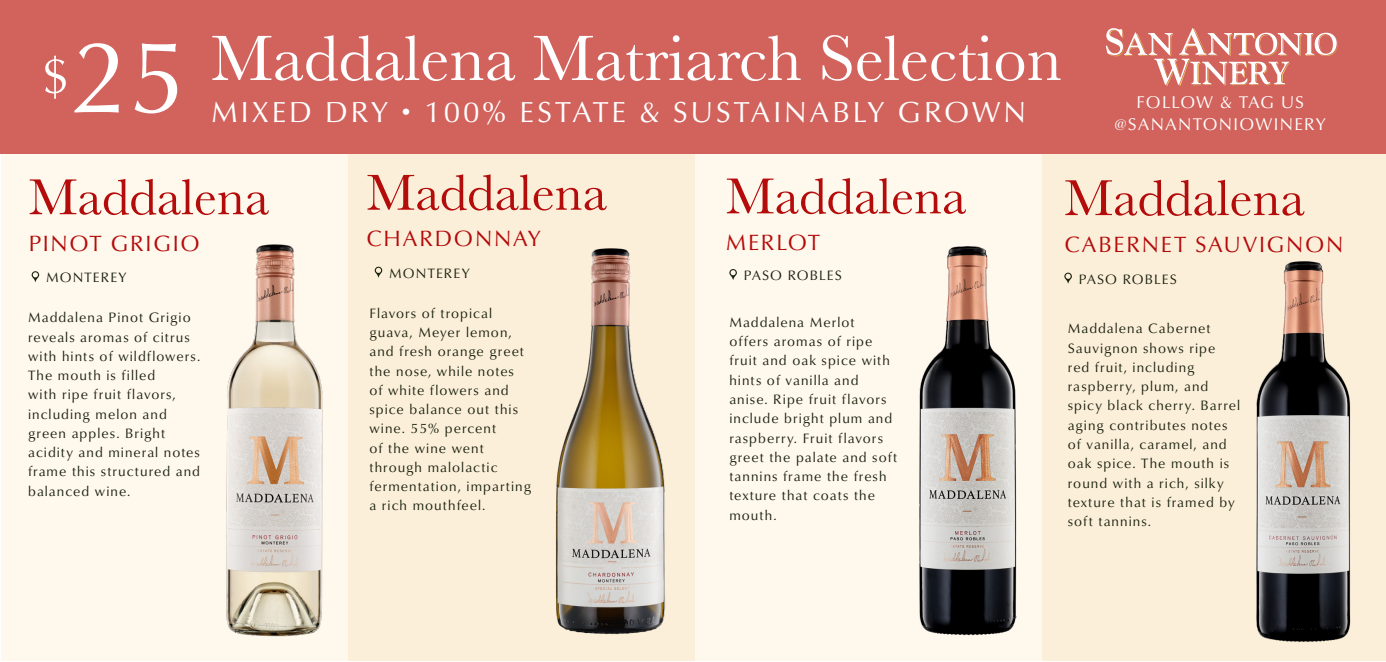
<style>
.page{position:relative;width:1386px;height:662px;background:#fff}
.page>*{position:absolute;margin:0;border:0;box-sizing:border-box;transform-origin:0 0}
.t1{font:105px "Classico URW";color:#fff}
.t2{font:66.5px "Baskerville";color:#fff}
.t3{font:52.5px "Baskerville";color:#b40b0b}
.t4{font:29.75px "Classico URW";letter-spacing:.1em;color:#fff}
.t5{font:22.75px "Classico URW";letter-spacing:.075em;color:#b40b0b}
.t6{font:17.5px "Classico URW";letter-spacing:.075em;color:#fff}
.t7{font:14px/19.2px "Classico URW";letter-spacing:.075em;color:#1a210d}
</style>
<div class="page">
<div style="left:1px;top:154px;width:347px;height:507px;background:#fff8ec"></div>
<div style="left:348px;top:154px;width:347px;height:507px;background:#fbefda"></div>
<div style="left:695px;top:154px;width:347px;height:507px;background:#fff8ec"></div>
<div style="left:1042px;top:154px;width:344px;height:507px;background:#fbefda"></div>
<div style="left:0;top:0;width:1386px;height:153px;background:#d1625c"></div>
<svg style="left:1106px;top:28px;width:232px;height:58px"></svg>
<svg style="left:375px;top:266px;width:7px;height:12px"></svg>
<svg style="left:32px;top:271px;width:7px;height:11px"></svg>
<img style="left:226px;top:244px;width:97px;height:393px">
<img style="left:555px;top:248px;width:111px;height:387px">
<svg style="left:729px;top:269px;width:8px;height:11px"></svg>
<img style="left:919px;top:246px;width:98px;height:390px">
<svg style="left:1064px;top:272px;width:8px;height:12px"></svg>
<img style="left:1256px;top:261px;width:95px;height:381px">
<p class="t1" style="left:41px;top:-1px;width:146px"><sup>$</sup>25</p>
<p class="t2" style="left:211px;top:16px;width:852px">Maddalena Matriarch Selection</p>
<p class="t4" style="left:211px;top:90px;width:817px">MIXED DRY • 100% ESTATE &amp; SUSTAINABLY GROWN</p>
<p class="t6" style="left:1136px;top:89px;width:169px">FOLLOW &amp; TAG US</p>
<p class="t6" style="left:1115px;top:111px;width:213px">@SANANTONIOWINERY</p>
<p class="t3" style="left:29px;top:164px;width:242px">Maddalena</p>
<p class="t5" style="left:29px;top:226px;width:173px">PINOT GRIGIO</p>
<p class="t3" style="left:367px;top:159px;width:242px">Maddalena</p>
<p class="t5" style="left:367px;top:222px;width:176px">CHARDONNAY</p>
<p class="t7" style="left:46px;top:267px;width:82px">MONTEREY</p>
<p class="t7" style="left:389px;top:263px;width:82px">MONTEREY</p>
<p class="t7" style="left:28px;top:307px;width:174px">Maddalena Pinot Grigio reveals aromas of citrus with hints of wildflowers.<br>The mouth is filled<br>with ripe fruit flavors, including melon and green apples. Bright acidity and mineral notes frame this structured and balanced wine.</p>
<p class="t7" style="left:369px;top:303px;width:163px">Flavors of tropical guava, Meyer lemon, and fresh orange greet the nose, while notes<br>of white flowers and spice balance out this wine. 55% percent<br>of the wine went through malolactic fermentation, imparting a rich mouthfeel.</p>
<p class="t3" style="left:726px;top:163px;width:242px">Maddalena</p>
<p class="t5" style="left:726px;top:225px;width:96px">MERLOT</p>
<p class="t7" style="left:744px;top:265px;width:99px">PASO ROBLES</p>
<p class="t7" style="left:729px;top:312px;width:169px">Maddalena Merlot<br>offers aromas of ripe fruit and oak spice with hints of vanilla and anise. Ripe fruit flavors include bright plum and raspberry. Fruit flavors greet the palate and soft tannins frame the fresh texture that coats the mouth.</p>
<p class="t3" style="left:1064px;top:164px;width:242px">Maddalena</p>
<p class="t5" style="left:1064px;top:227px;width:281px">CABERNET SAUVIGNON</p>
<p class="t7" style="left:1079px;top:269px;width:99px">PASO ROBLES</p>
<p class="t7" style="left:1068px;top:318px;width:174px">Maddalena Cabernet<br>Sauvignon shows ripe red fruit, including raspberry, plum, and spicy black cherry. Barrel aging contributes notes of vanilla, caramel, and oak spice. The mouth is round with a rich, silky texture that is framed by soft tannins.</p>
</div>
